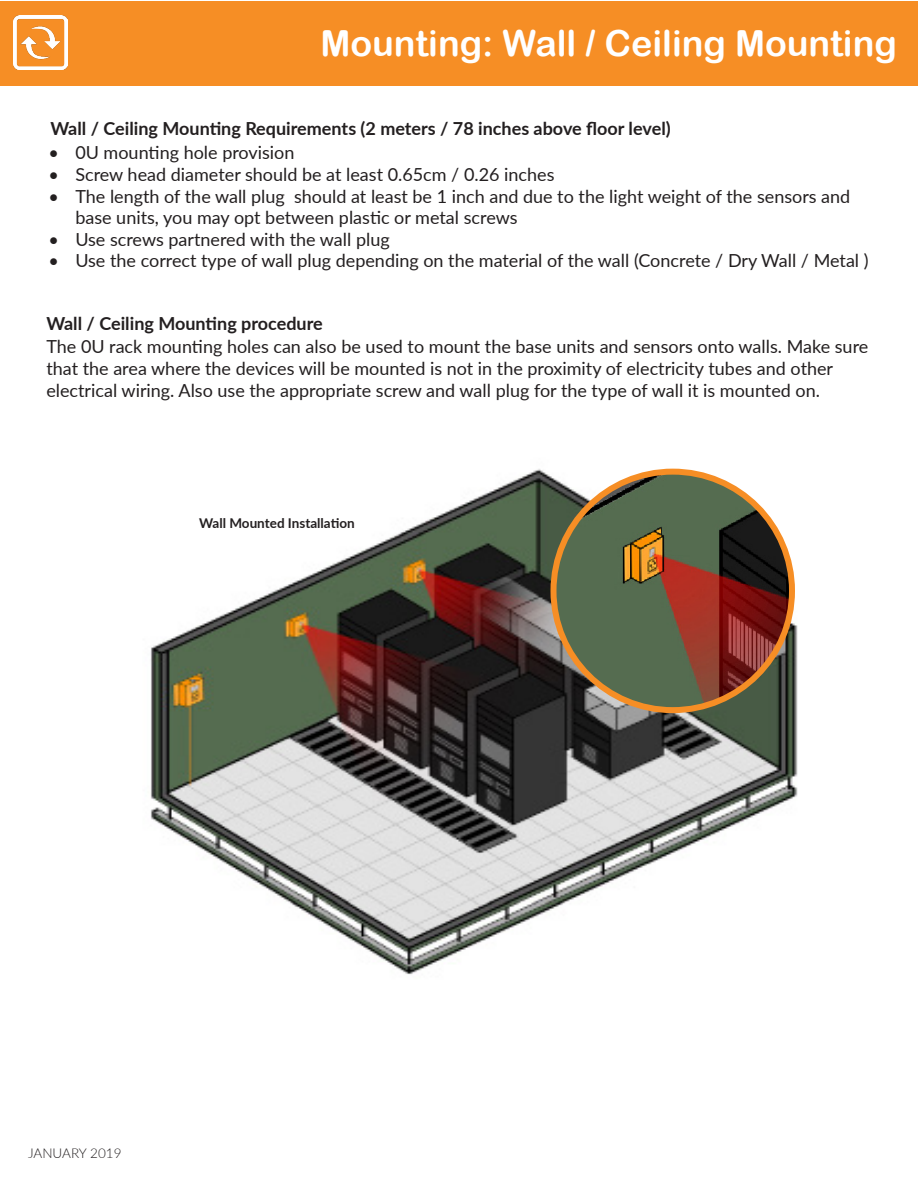
<style>
.page{position:relative;width:918px;height:1188px;background:#fff}
.page>*{position:absolute;margin:0;border:0;box-sizing:border-box;transform-origin:0 0}
.t1{font:36px "Arial Rounded MT Bold";color:#fff}
.t2{font:18px/21.6px "Lato";color:#231f20}
.Section_Titles{font:700 18px "Lato";color:#231f20}
.Section_Titles-2{font:700 13.5px "Lato";color:#231f20}
.t3{font:300 13.5px "Lato";color:#231f20}
</style>
<div class="page">
<div style="left:0;top:1px;width:918px;height:84px;background:#f68e25"></div>
<img style="left:13px;top:15px;width:54px;height:55px">
<img style="left:150px;top:468px;width:648px;height:507px">
<img style="left:554px;top:472px;width:238px;height:238px;border-radius:119px">
<div style="left:550px;top:469px;width:245px;height:244px;border:6px solid #f68e25;border-radius:50%"></div>
<p class="t1" style="left:320px;top:22px;width:578px">Mounting: Wall / Ceiling Mounting</p>
<p class="Section_Titles" style="left:50px;top:115px;width:622px">Wall / Ceiling Mounting Requirements (2 meters / 78 inches above floor level)</p>
<p class="t2" style="left:48px;top:141px;width:248px">• 0U mounting hole provision</p>
<p class="t2" style="left:48px;top:163px;width:508px">• Screw head diameter should be at least 0.65cm / 0.26 inches</p>
<p class="t2" style="left:75px;top:184px;width:777px;text-indent:-27px">• The length of the wall plug should at least be 1 inch and due to the light weight of the sensors and base units, you may opt between plastic or metal screws</p>
<p class="t2" style="left:48px;top:228px;width:343px">• Use screws partnered with the wall plug</p>
<p class="t2" style="left:48px;top:249px;width:822px">• Use the correct type of wall plug depending on the material of the wall (Concrete / Dry Wall / Metal )</p>
<p class="Section_Titles" style="left:46px;top:311px;width:278px">Wall / Ceiling Mounting procedure</p>
<p class="t2" style="left:46px;top:335px;width:823px">The 0U rack mounting holes can also be used to mount the base units and sensors onto walls. Make sure that the area where the devices will be mounted is not in the proximity of electricity tubes and other electrical wiring. Also use the appropriate screw and wall plug for the type of wall it is mounted on.</p>
<p class="Section_Titles-2" style="left:199px;top:513px;width:157px">Wall Mounted Installation</p>
<p class="t3" style="left:28px;top:1143px;width:95px">JANUARY 2019</p>
</div>
